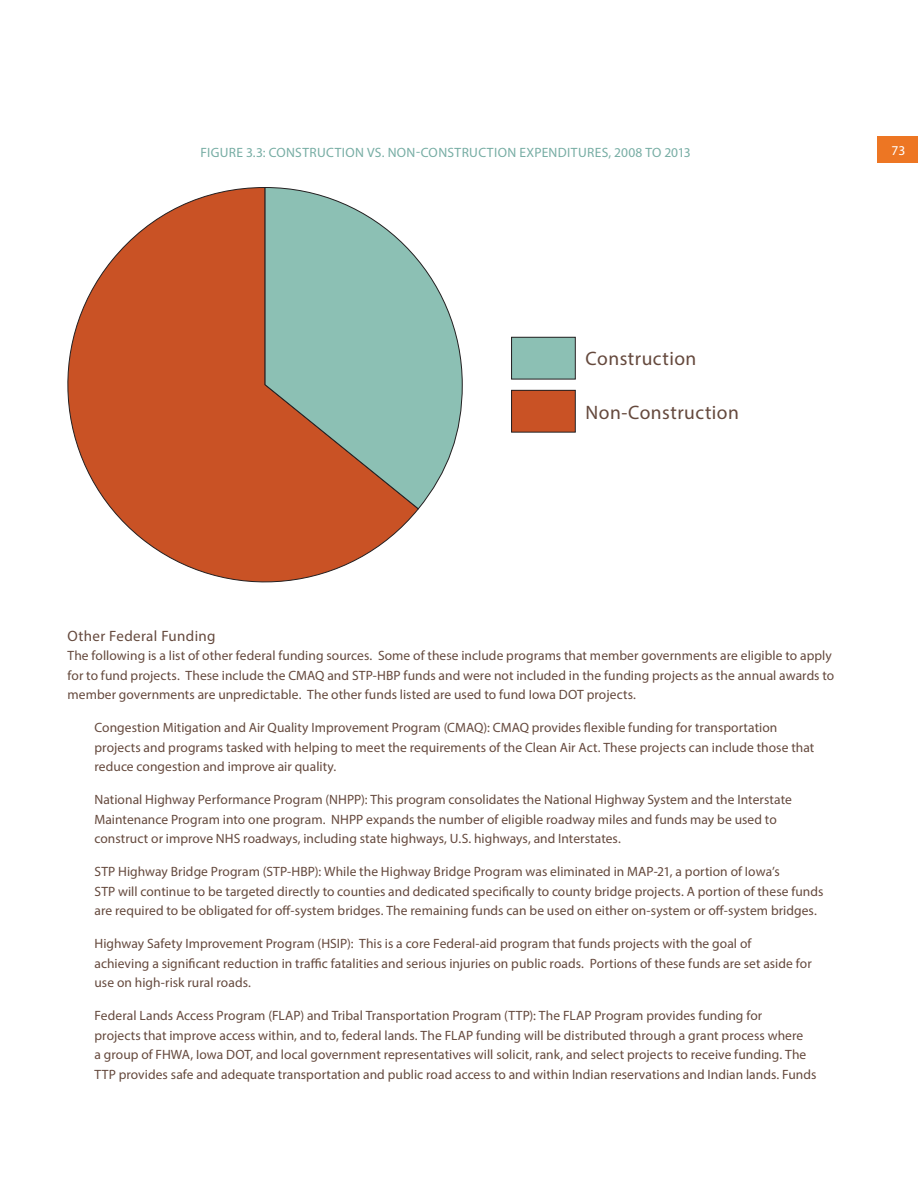
<style>
.page{position:relative;width:918px;height:1188px;background:#fff}
.page>*{position:absolute;margin:0;border:0;box-sizing:border-box;transform-origin:0 0}
.BodyBold10pt{font:19.5px "Myriad Pro";letter-spacing:.025em;color:#65493d}
.BodyBold10pt-2{font:15px "Myriad Pro";letter-spacing:.025em;color:#65493d}
.BODY{font:13.5px/19.5px "Myriad Pro";letter-spacing:.005em;color:#65493d}
.blue_graphic_title{font:13.5px "Myriad Pro";letter-spacing:.025em;color:#77ada4}
.t1{font:13.5px "Myriad Pro";color:#fff}
</style>
<div class="page">
<div style="left:878px;top:136px;width:40px;height:27px;background:#ed7623"></div>
<svg style="left:67px;top:187px;width:351px;height:396px"></svg>
<svg style="left:264px;top:187px;width:199px;height:323px"></svg>
<div style="left:512px;top:390px;width:63px;height:42px;background:#c95225"></div>
<div style="left:511px;top:390px;width:65px;height:42px;border:1px solid #231f20"></div>
<div style="left:512px;top:337px;width:63px;height:42px;background:#8cc0b4"></div>
<div style="left:511px;top:337px;width:65px;height:42px;border:1px solid #231f20"></div>
<p class="blue_graphic_title" style="left:200px;top:144px;width:492px">FIGURE 3.3: CONSTRUCTION VS. NON-CONSTRUCTION EXPENDITURES, 2008 TO 2013</p>
<p class="BodyBold10pt" style="left:586px;top:346px;width:112px">Construction</p>
<p class="BodyBold10pt" style="left:586px;top:400px;width:155px">Non-Construction</p>
<p class="t1" style="left:892px;top:143px;width:15px">73</p>
<p class="BodyBold10pt-2" style="left:68px;top:627px;width:150px">Other Federal Funding</p>
<p class="BODY" style="left:68px;top:646px;width:768px">The following is a list of other federal funding sources. Some of these include programs that member governments are eligible to apply for to fund projects. These include the CMAQ and STP-HBP funds and were not included in the funding projects as the annual awards to member governments are unpredictable. The other funds listed are used to fund Iowa DOT projects.</p>
<p class="BODY" style="left:94px;top:718px;width:721px">Congestion Mitigation and Air Quality Improvement Program (CMAQ): CMAQ provides flexible funding for transportation projects and programs tasked with helping to meet the requirements of the Clean Air Act. These projects can include those that reduce congestion and improve air quality.</p>
<p class="BODY" style="left:94px;top:790px;width:699px">National Highway Performance Program (NHPP): This program consolidates the National Highway System and the Interstate<br>Maintenance Program into one program. NHPP expands the number of eligible roadway miles and funds may be used to construct or improve NHS roadways, including state highways, U.S. highways, and Interstates.</p>
<p class="BODY" style="left:94px;top:862px;width:730px">STP Highway Bridge Program (STP-HBP): While the Highway Bridge Program was eliminated in MAP-21, a portion of Iowa’s<br>STP will continue to be targeted directly to counties and dedicated specifically to county bridge projects. A portion of these funds are required to be obligated for off-system bridges. The remaining funds can be used on either on-system or off-system bridges.</p>
<p class="BODY" style="left:94px;top:934px;width:719px">Highway Safety Improvement Program (HSIP): This is a core Federal-aid program that funds projects with the goal of<br>achieving a significant reduction in traffic fatalities and serious injuries on public roads. Portions of these funds are set aside for use on high-risk rural roads.</p>
<p class="BODY" style="left:94px;top:1006px;width:723px">Federal Lands Access Program (FLAP) and Tribal Transportation Program (TTP): The FLAP Program provides funding for<br>projects that improve access within, and to, federal lands. The FLAP funding will be distributed through a grant process where<br>a group of FHWA, Iowa DOT, and local government representatives will solicit, rank, and select projects to receive funding. The TTP provides safe and adequate transportation and public road access to and within Indian reservations and Indian lands. Funds</p>
</div>
